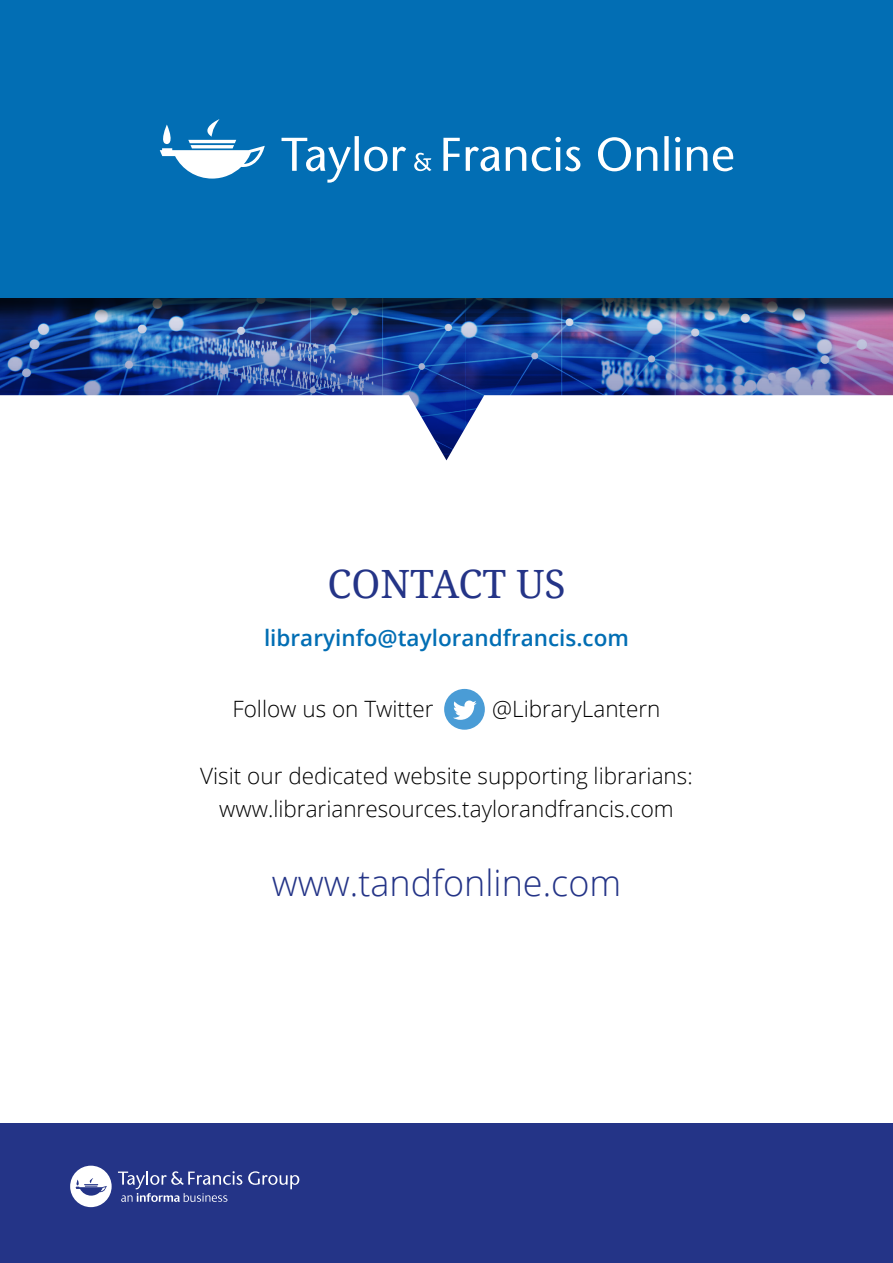
<style>
.page{position:relative;width:893px;height:1263px;background:#fff}
.page>*{position:absolute;margin:0;border:0;box-sizing:border-box;transform-origin:0 0}
.t1{font:39px "Droid Serif";color:#243487}
.t2{font:300 36px "Open Sans";color:#243487}
.t3{font:300 22.5px/33px "Open Sans";color:#000;text-align:center}
.t4{font:600 22.5px "Open Sans";color:#026eb4}
</style>
<div class="page">
<img style="left:0;top:320px;width:893px;height:75px">
<svg style="left:0;top:395px;width:893px;height:333px"></svg>
<div style="left:0;top:1123px;width:893px;height:140px;background:#243487"></div>
<svg style="left:70px;top:1166px;width:42px;height:41px"></svg>
<svg style="left:248px;top:1171px;width:51px;height:18px"></svg>
<svg style="left:118px;top:1171px;width:124px;height:31px"></svg>
<div style="left:444px;top:689px;width:41px;height:41px;background:#4a9cd6;border-radius:50%"></div>
<svg style="left:453px;top:700px;width:24px;height:20px"></svg>
<div style="left:0;top:0;width:893px;height:320px;background:#000;opacity:.75"></div>
<div style="left:0;top:0;width:893px;height:298px;background:#026eb4"></div>
<svg style="left:159px;top:119px;width:106px;height:60px"></svg>
<svg style="left:282px;top:136px;width:452px;height:47px"></svg>
<h1 class="t1" style="left:327px;top:557px;width:240px">CONTACT US</h1>
<p class="t4" style="left:264px;top:622px;width:366px">libraryinfo@taylorandfrancis.com</p>
<p class="t3" style="left:232px;top:692px;width:203px">Follow us on Twitter</p>
<p class="t3" style="left:492px;top:692px;width:170px">@LibraryLantern</p>
<p class="t3" style="left:200px;top:759px;width:494px">Visit our dedicated website supporting librarians: www.librarianresources.taylorandfrancis.com</p>
<h2 class="t2" style="left:272px;top:858px;width:351px">www.tandfonline.com</h2>
</div>
